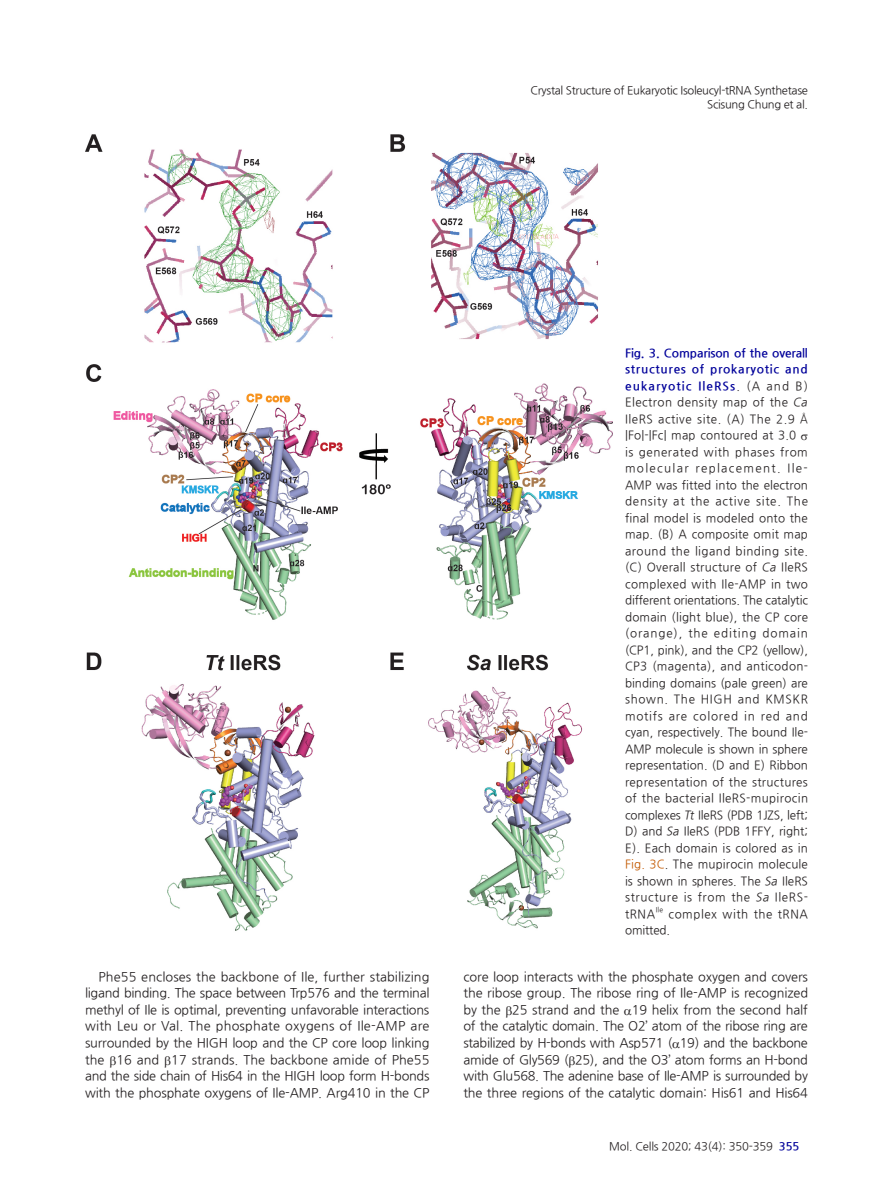
<style>
.page{position:relative;width:893px;height:1191px;background:#fff}
.page>*{position:absolute;margin:0;border:0;box-sizing:border-box;transform-origin:0 0}
.본문{font:12.75px/16.5px "Nanum Gothic";letter-spacing:-.01em;color:#231f20;text-align:justify}
.그림_캡션{font:12px/16.5px "Nanum Gothic";letter-spacing:.02em;color:#231f20}
.그림_캡션-2{font:12px/16.5px "Nanum Gothic";letter-spacing:.045em;color:#231f20}
.t1{font:11.25px/13.5px "Nanum Gothic";letter-spacing:-.025em;color:#231f20;text-align:right}
.그림_캡션-3{font:7.05px "Nanum Gothic";color:#231f20}
.s1{font-weight:700;color:#00009a}
.s2{font-style:italic}
.s3{font-family:"Ko Pub World Dotum PL"}
.s4{color:#c35900}
</style>
<div class="page">
<img style="left:85px;top:134px;width:527px;height:797px">
<p class="t1" style="left:530px;top:84px;width:279px">Crystal Structure of Eukaryotic Isoleucyl-tRNA Synthetase<br>Scisung Chung et al.</p>
<p class="그림_캡션" style="left:625px;top:345px;width:186px"><span class="s1">Fig. 3. Comparison of the overall structures of prokaryotic and eukaryotic IleRSs</span>. (A and B)<br>Electron density map of the <span class="s2">Ca<br></span>IleRS active site. (A) The 2.9 <span class="s3">Å </span>|Fo|-|Fc| map contoured at 3.0<br>is generated with phases from molecular replacement. Ile-<br>AMP was fitted into the electron density at the active site. The final model is modeled onto the map. (B) A composite omit map around the ligand binding site. (C) Overall structure of <span class="s2">Ca</span> IleRS complexed with Ile-AMP in two different orientations. The catalytic domain (light blue), the CP core (orange), the editing domain (CP1, pink), and the CP2 (yellow),<br>CP3 (magenta), and anticodon&shy;binding domains (pale green) are shown. The HIGH and KMSKR motifs are colored in red and cyan, respectively. The bound Ile-<br>AMP molecule is shown in sphere representation. (D and E) Ribbon representation of the structures of the bacterial IleRS-mupirocin complexes <span class="s2">Tt</span> IleRS (PDB 1JZS, left;<br>D) and <span class="s2">Sa</span> IleRS (PDB 1FFY, right;<br>E). Each domain is colored as in<br><span class="s4">Fig. 3C</span>. The mupirocin molecule is shown in spheres. The <span class="s2">Sa</span> IleRS structure is from the <span class="s2">Sa</span> IleRS&shy;tRNA</p>
<p class="그림_캡션-3" style="left:656px;top:906px;width:9px">Ile</p>
<p class="그림_캡션-2" style="left:625px;top:906px;width:184px;text-indent:43px">complex with the tRNA omitted.</p>
<p class="본문" style="left:85px;top:969px;width:346px;text-indent:14px">Phe55 encloses the backbone of Ile, further stabilizing ligand binding. The space between Trp576 and the terminal methyl of Ile is optimal, preventing unfavorable interactions with Leu or Val. The phosphate oxygens of Ile-AMP are surrounded by the HIGH loop and the CP core loop linking the 16 and 17 strands. The backbone amide of Phe55 and the side chain of His64 in the HIGH loop form H-bonds with the phosphate oxygens of Ile-AMP. Arg410 in the CP</p>
<p class="본문" style="left:463px;top:969px;width:346px">core loop interacts with the phosphate oxygen and covers the ribose group. The ribose ring of Ile-AMP is recognized by the 25 strand and the 19 helix from the second half of the catalytic domain. The O2’ atom of the ribose ring are stabilized by H-bonds with Asp571 ( 19) and the backbone amide of Gly569 ( 25), and the O3’ atom forms an H-bond with Glu568. The adenine base of Ile-AMP is surrounded by the three regions of the catalytic domain: His61 and His64</p>
<p class="t1" style="left:609px;top:1139px;width:192px">Mol. Cells 2020; 43(4): 350-359 <span class="s1">355</span></p>
</div>
